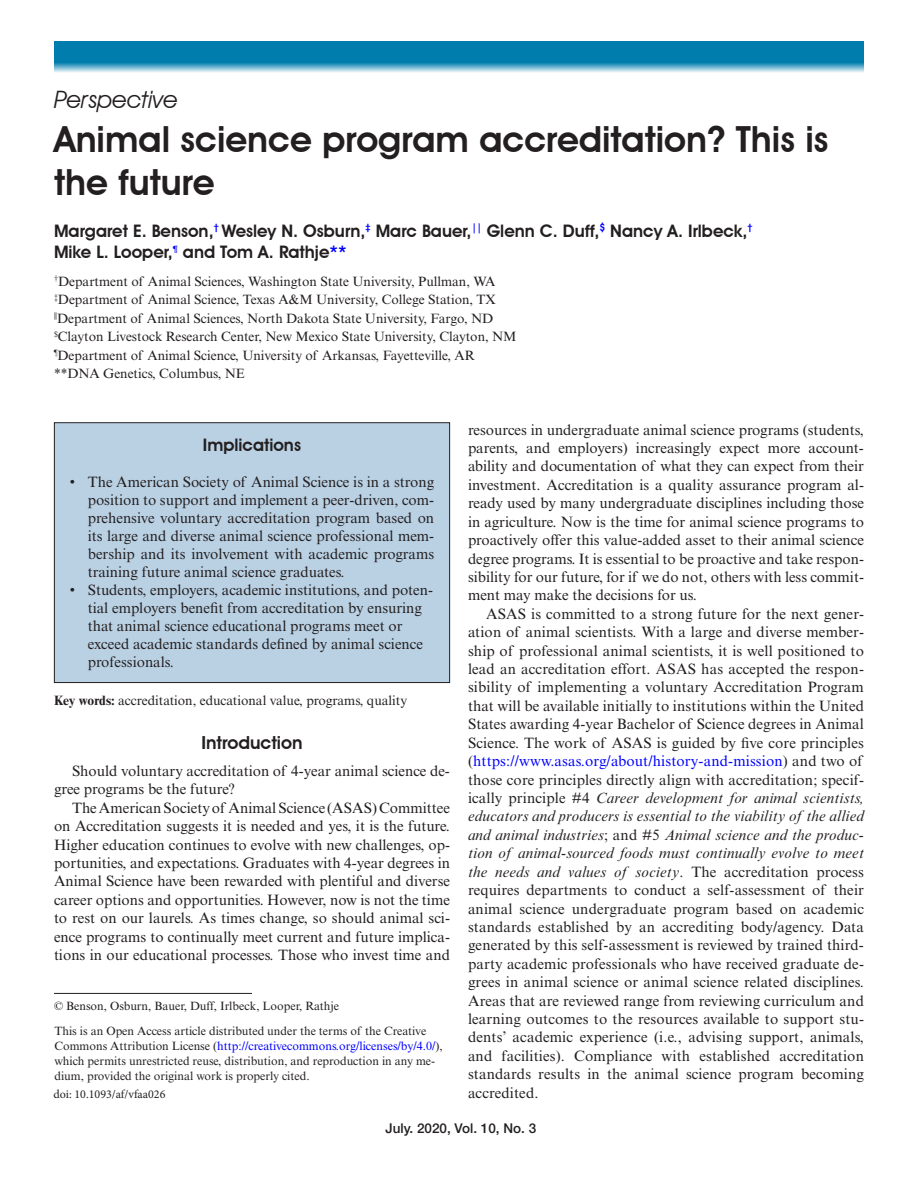
<style>
.page{position:relative;width:918px;height:1188px;background:#fff}
.page>*{position:absolute;margin:0;border:0;box-sizing:border-box;transform-origin:0 0}
.t1{font:600 36px/42.5px "Avant Garde IT Cby BT";color:#231f20}
.t2{font:italic 24px "Avant Garde IT Cby BT";color:#231f20}
.t3{font:600 18px "Avant Garde IT Cby BT";color:#231f20}
.t4{font:600 17.25px/21.5px "Avant Garde IT Cby BT";color:#231f20}
.t5{font:15px/18.5px "Times New Roman MT Std";color:#231f20;text-align:justify}
.t6{font:13.5px/18.5px "Times New Roman MT Std";color:#231f20}
.t7{font:500 13.5px "Helvetica Neue LT Std";color:#231f20}
.t8{font:12px/15px "Times New Roman MT Std";color:#231f20}
.t9{font:12px "Minion Pro";color:#231f20}
.s1{color:#00f}
.s2{font-weight:700}
.s3{font-style:italic}
</style>
<div class="page">
<svg style="left:54px;top:41px;width:810px;height:31px;background:#238eb8"></svg>
<hr style="left:54px;top:993px;width:198px;height:1px;background:#231f20">
<div style="left:54px;top:423px;width:396px;height:260px;background:#bad1e4"></div>
<div style="left:54px;top:422px;width:396px;height:261px;border:1px solid #231f20"></div>
<h2 class="t2" style="left:54px;top:85px;width:125px">Perspective</h2>
<h1 class="t1" style="left:54px;top:118px;width:776px">Animal science program accreditation? This is the future</h1>
<p class="t4" style="left:54px;top:220px;width:700px">Margaret E. Benson,<sup>†</sup> Wesley N. Osburn,<sup>‡</sup> Marc Bauer,<sup>||</sup> Glenn C. Duff,<sup>$</sup> Nancy A. Irlbeck,<sup>†<br></sup>Mike L. Looper,<sup>¶</sup> and Tom A. Rathje<span class="s1">**</span></p>
<p class="t6" style="left:54px;top:272px;width:464px"><sup>†</sup>Department of Animal Sciences, Washington State University, Pullman, WA <sup>‡</sup>Department of Animal Science, Texas A&amp;M University, College Station, TX <sup>||</sup>Department of Animal Sciences, North Dakota State University, Fargo, ND <sup>$</sup>Clayton Livestock Research Center, New Mexico State University, Clayton, NM <sup>¶</sup>Department of Animal Science, University of Arkansas, Fayetteville, AR **DNA Genetics, Columbus, NE</p>
<p class="t4" style="left:203px;top:434px;width:100px">Implications</p>
<p class="t5" style="left:88px;top:473px;width:348px;line-height:18px;text-indent:-18px">• The American Society of Animal Science is in a strong position to support and implement a peer-driven, com&shy;prehensive voluntary accreditation program based on its large and diverse animal science professional mem&shy;bership and its involvement with academic programs training future animal science graduates.</p>
<p class="t5" style="left:88px;top:581px;width:347px;line-height:18px;text-align:left;text-indent:-18px">• Students, employers, academic institutions, and poten&shy;tial employers benefit from accreditation by ensuring that animal science educational programs meet or exceed academic standards defined by animal science professionals.</p>
<p class="t6" style="left:54px;top:691px;width:355px"><span class="s2">Key words:</span> accreditation, educational value, programs, quality</p>
<p class="t3" style="left:201px;top:731px;width:103px">Introduction</p>
<p class="t5" style="left:54px;top:762px;width:397px;text-indent:18px">Should voluntary accreditation of 4-year animal science de&shy;gree programs be the future?</p>
<p class="t5" style="left:54px;top:799px;width:398px;text-indent:18px">The American Society of Animal Science (ASAS) Committee on Accreditation suggests it is needed and yes, it is the future.<br>Higher education continues to evolve with new challenges, op&shy;portunities, and expectations. Graduates with 4-year degrees in Animal Science have been rewarded with plentiful and diverse career options and opportunities. However, now is not the time to rest on our laurels. As times change, so should animal sci&shy;ence programs to continually meet current and future implica&shy;tions in our educational processes. Those who invest time and</p>
<p class="t8" style="left:54px;top:999px;width:286px">© Benson, Osburn, Bauer, Duff, Irlbeck, Looper, Rathje</p>
<p class="t8" style="left:54px;top:1024px;width:390px">This is an Open Access article distributed under the terms of the Creative Commons Attribution License (<span class="s1">http://creativecommons.org/licenses/by/4.0/</span>), which permits unrestricted reuse, distribution, and reproduction in any me&shy;dium, provided the original work is properly cited.</p>
<p class="t9" style="left:54px;top:1086px;width:113px">doi: 10.1093/af/vfaa026</p>
<p class="t5" style="left:468px;top:420px;width:398px">resources in undergraduate animal science programs (students, parents, and employers) increasingly expect more account&shy;ability and documentation of what they can expect from their investment. Accreditation is a quality assurance program al&shy;ready used by many undergraduate disciplines including those in agriculture. Now is the time for animal science programs to proactively offer this value-added asset to their animal science degree programs. It is essential to be proactive and take respon&shy;sibility for our future, for if we do not, others with less commit&shy;ment may make the decisions for us.</p>
<p class="t5" style="left:468px;top:605px;width:398px;text-indent:18px">ASAS is committed to a strong future for the next gener&shy;ation of animal scientists. With a large and diverse member&shy;ship of professional animal scientists, it is well positioned to lead an accreditation effort. ASAS has accepted the respon&shy;sibility of implementing a voluntary Accreditation Program that will be available initially to institutions within the United States awarding 4-year Bachelor of Science degrees in Animal Science. The work of ASAS is guided by five core principles (<span class="s1">https://www.asas.org/about/history-and-mission</span>) and two of those core principles directly align with accreditation; specif&shy;ically principle #4 <span class="s3">Career development for animal scientists, educators and producers is essential to the viability of the allied and animal industries</span>; and #5 <span class="s3">Animal science and the produc&shy;tion of animal-sourced foods must continually evolve to meet the needs and values of society</span>. The accreditation process requires departments to conduct a self-assessment of their animal science undergraduate program based on academic standards established by an accrediting body/agency. Data generated by this self-assessment is reviewed by trained third&shy;party academic professionals who have received graduate de&shy;grees in animal science or animal science related disciplines.<br>Areas that are reviewed range from reviewing curriculum and learning outcomes to the resources available to support stu&shy;dents’ academic experience (i.e., advising support, animals, and facilities). Compliance with established accreditation standards results in the animal science program becoming accredited.</p>
<p class="t7" style="left:386px;top:1120px;width:152px">July. 2020, Vol. 10, No. 3</p>
</div>
